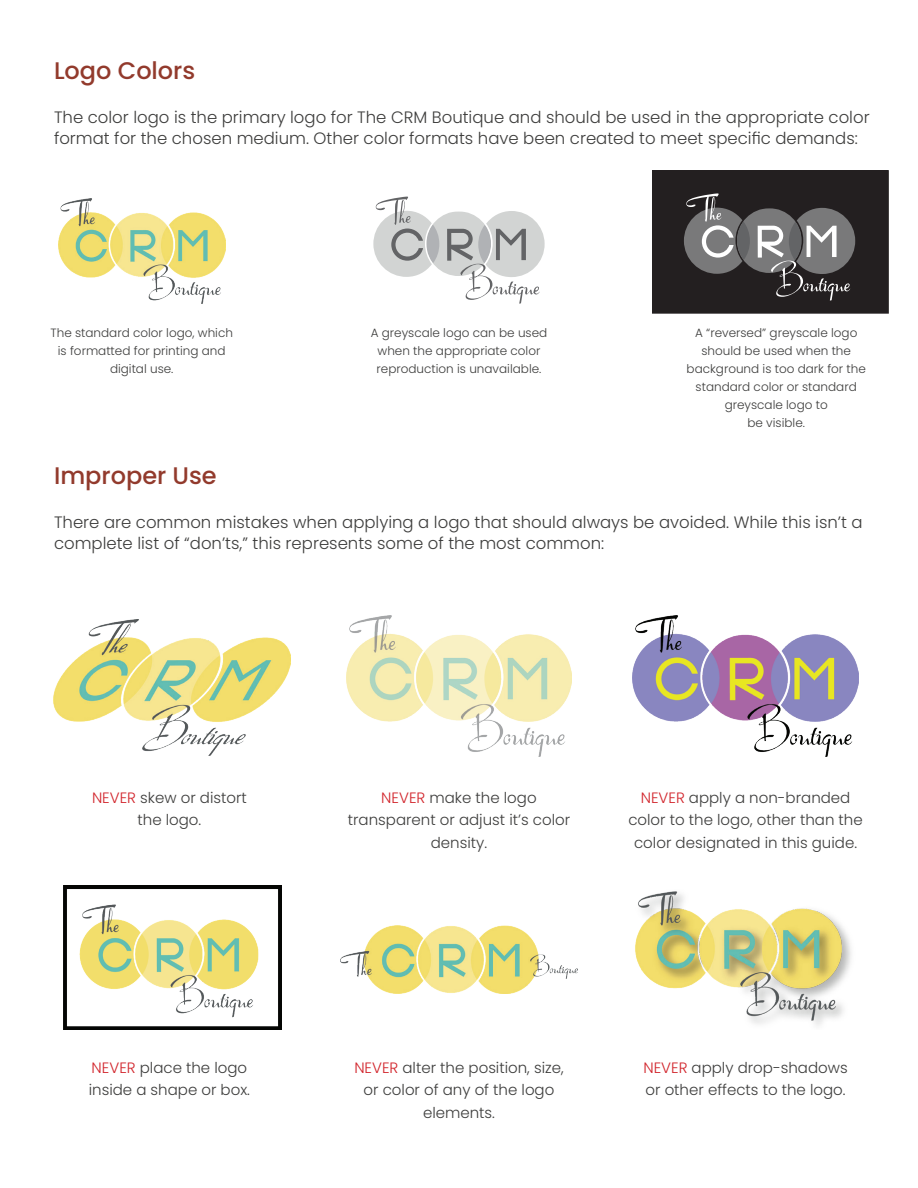
<style>
.page{position:relative;width:918px;height:1188px;background:#fff}
.page>*{position:absolute;margin:0;border:0;box-sizing:border-box;transform-origin:0 0}
.t1{font:500 24px "Poppins";color:#923a2c}
.t2{font:300 16.5px/21px "Poppins";color:#3d3d3c}
.t3{font:300 15px/22.5px "Poppins";color:#3d3d3c;text-align:center}
.t4{font:300 12px/18px "Poppins";color:#3d3d3c;text-align:center}
.s1{color:#d1232a}
</style>
<div class="page">
<img style="left:58px;top:199px;width:167px;height:104px">
<img style="left:633px;top:616px;width:225px;height:141px">
<img style="left:54px;top:620px;width:237px;height:135px">
<img style="left:346px;top:616px;width:226px;height:141px">
<img style="left:635px;top:891px;width:216px;height:135px">
<img style="left:63px;top:886px;width:219px;height:143px">
<img style="left:341px;top:926px;width:236px;height:67px">
<div style="left:426px;top:211px;width:65px;height:65px;background:#d2d4d3;border-radius:50%"></div>
<svg style="left:373px;top:197px;width:59px;height:80px"></svg>
<svg style="left:447px;top:211px;width:98px;height:93px"></svg>
<svg style="left:426px;top:224px;width:13px;height:39px"></svg>
<svg style="left:478px;top:225px;width:13px;height:39px"></svg>
<div style="left:653px;top:171px;width:235px;height:142px;background:#231f20"></div>
<div style="left:652px;top:170px;width:237px;height:144px;border:2px solid #231f20"></div>
<div style="left:737px;top:208px;width:65px;height:65px;background:#79797a;border-radius:50%"></div>
<svg style="left:684px;top:193px;width:58px;height:81px"></svg>
<svg style="left:758px;top:208px;width:97px;height:93px"></svg>
<div style="left:737px;top:221px;width:13px;height:39px;background:#636466;border-radius:50%"></div>
<div style="left:789px;top:222px;width:13px;height:38px;background:#636466;border-radius:50%"></div>
<h1 class="t1" style="left:54px;top:57px;width:143px">Logo Colors</h1>
<p class="t2" style="left:54px;top:107px;width:817px">The color logo is the primary logo for The CRM Boutique and should be used in the appropriate color format for the chosen medium. Other color formats have been created to meet specific demands:</p>
<p class="t4" style="left:51px;top:323px;width:184px">The standard color logo, which is formatted for printing and digital use.</p>
<p class="t4" style="left:371px;top:323px;width:178px">A greyscale logo can be used when the appropriate color reproduction is unavailable.</p>
<p class="t4" style="left:687px;top:323px;width:181px">A “reversed” greyscale logo should be used when the background is too dark for the standard color or standard greyscale logo to<br>be visible.</p>
<h1 class="t1" style="left:54px;top:462px;width:164px">Improper Use</h1>
<p class="t2" style="left:54px;top:512px;width:810px">There are common mistakes when applying a logo that should always be avoided. While this isn’t a complete list of “don’ts,” this represents some of the most common:</p>
<p class="t3" style="left:92px;top:787px;width:156px"><span class="s1">NEVER</span> skew or distort the logo.</p>
<p class="t3" style="left:348px;top:787px;width:224px"><span class="s1">NEVER</span> make the logo transparent or adjust it’s color density.</p>
<p class="t3" style="left:628px;top:787px;width:236px"><span class="s1">NEVER</span> apply a non-branded color to the logo, other than the color designated in this guide.</p>
<p class="t3" style="left:89px;top:1057px;width:163px;text-align:left"><span class="s1">NEVER</span> place the logo inside a shape or box.</p>
<p class="t3" style="left:354px;top:1057px;width:211px"><span class="s1">NEVER</span> alter the position, size, or color of any of the logo elements.</p>
<p class="t3" style="left:643px;top:1057px;width:206px;text-align:left"><span class="s1">NEVER</span> apply drop-shadows or other effects to the logo.</p>
</div>
